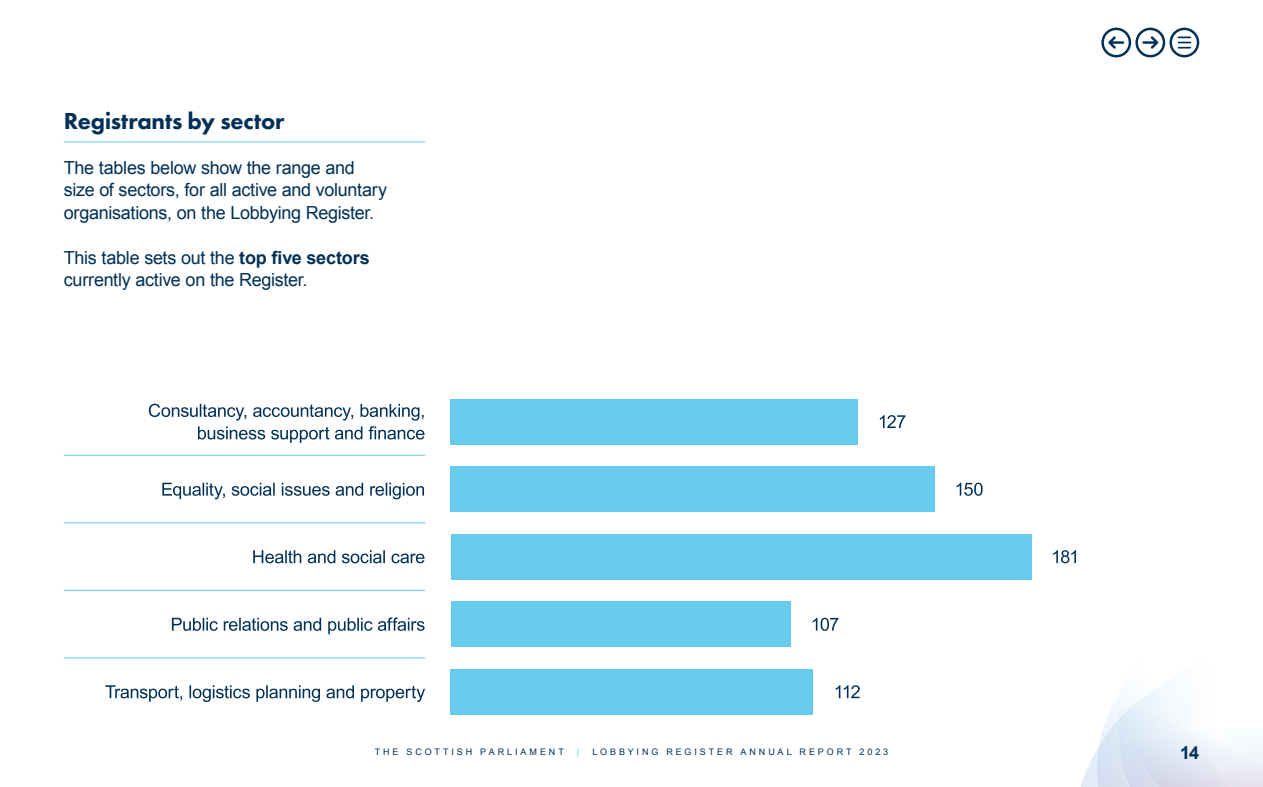
<style>
.page{position:relative;width:1263px;height:787px;background:#fff}
.page>*{position:absolute;margin:0;border:0;box-sizing:border-box;transform-origin:0 0}
.H3_-_Subheads{font:800 24px "Futura PT";letter-spacing:-.01em;color:#003057}
.P_-_Body_Text{font:18px/22.5px "Arial";letter-spacing:-.015em;color:#003057}
.t1{font:700 18px "Arial";color:#003057}
.t2{font:9px "Arial";letter-spacing:.325em;color:#003057}
.t3{font:9px "Arial";color:#66cbec}
.s1{font-weight:700}
</style>
<div class="page">
<img style="left:1081px;top:683px;width:85px;height:104px">
<img style="left:1099px;top:683px;width:59px;height:3px">
<img style="left:1097px;top:686px;width:73px;height:101px">
<img style="left:1116px;top:696px;width:18px;height:24px">
<img style="left:1117px;top:704px;width:70px;height:83px">
<img style="left:1125px;top:730px;width:98px;height:57px">
<hr style="left:64px;top:142px;width:361px;height:1px;background:#66cbec">
<div style="left:451px;top:669px;width:362px;height:45px;background:#66cbec"></div>
<div style="left:451px;top:601px;width:340px;height:45px;background:#66cbec"></div>
<div style="left:451px;top:534px;width:580px;height:45px;background:#66cbec"></div>
<div style="left:451px;top:466px;width:484px;height:45px;background:#66cbec"></div>
<div style="left:451px;top:399px;width:407px;height:45px;background:#66cbec"></div>
<svg style="left:880px;top:415px;width:25px;height:13px"></svg>
<svg style="left:956px;top:482px;width:26px;height:14px"></svg>
<svg style="left:1053px;top:550px;width:23px;height:13px"></svg>
<svg style="left:813px;top:617px;width:25px;height:14px"></svg>
<svg style="left:836px;top:685px;width:24px;height:13px"></svg>
<svg style="left:198px;top:426px;width:226px;height:17px"></svg>
<svg style="left:149px;top:403px;width:275px;height:17px"></svg>
<svg style="left:253px;top:550px;width:171px;height:13px"></svg>
<svg style="left:162px;top:482px;width:262px;height:17px"></svg>
<svg style="left:172px;top:617px;width:253px;height:17px"></svg>
<svg style="left:105px;top:685px;width:320px;height:17px"></svg>
<hr style="left:64px;top:455px;width:361px;height:1px;background:#66cbec">
<hr style="left:64px;top:522px;width:361px;height:1px;background:#66cbec">
<hr style="left:64px;top:590px;width:361px;height:1px;background:#66cbec">
<hr style="left:64px;top:657px;width:361px;height:1px;background:#66cbec">
<svg style="left:1101px;top:28px;width:98px;height:29px"></svg>
<h3 class="H3_-_Subheads" style="left:64px;top:106px;width:222px">Registrants by sector</h3>
<p class="P_-_Body_Text" style="left:64px;top:156px;width:325px">The tables below show the range and size of sectors, for all active and voluntary organisations, on the Lobbying Register.</p>
<p class="P_-_Body_Text" style="left:64px;top:246px;width:307px">This table sets out the <span class="s1">top five sectors </span>currently active on the Register.</p>
<p class="t2" style="left:375px;top:746px;width:191px">THE SCOTTISH PARLIAMENT</p>
<p class="t3" style="left:577px;top:746px;width:4px">|</p>
<p class="t2" style="left:592px;top:746px;width:297px">LOBBYING REGISTER ANNUAL REPORT 2023</p>
<p class="t1" style="left:1180px;top:741px;width:21px">14</p>
</div>
